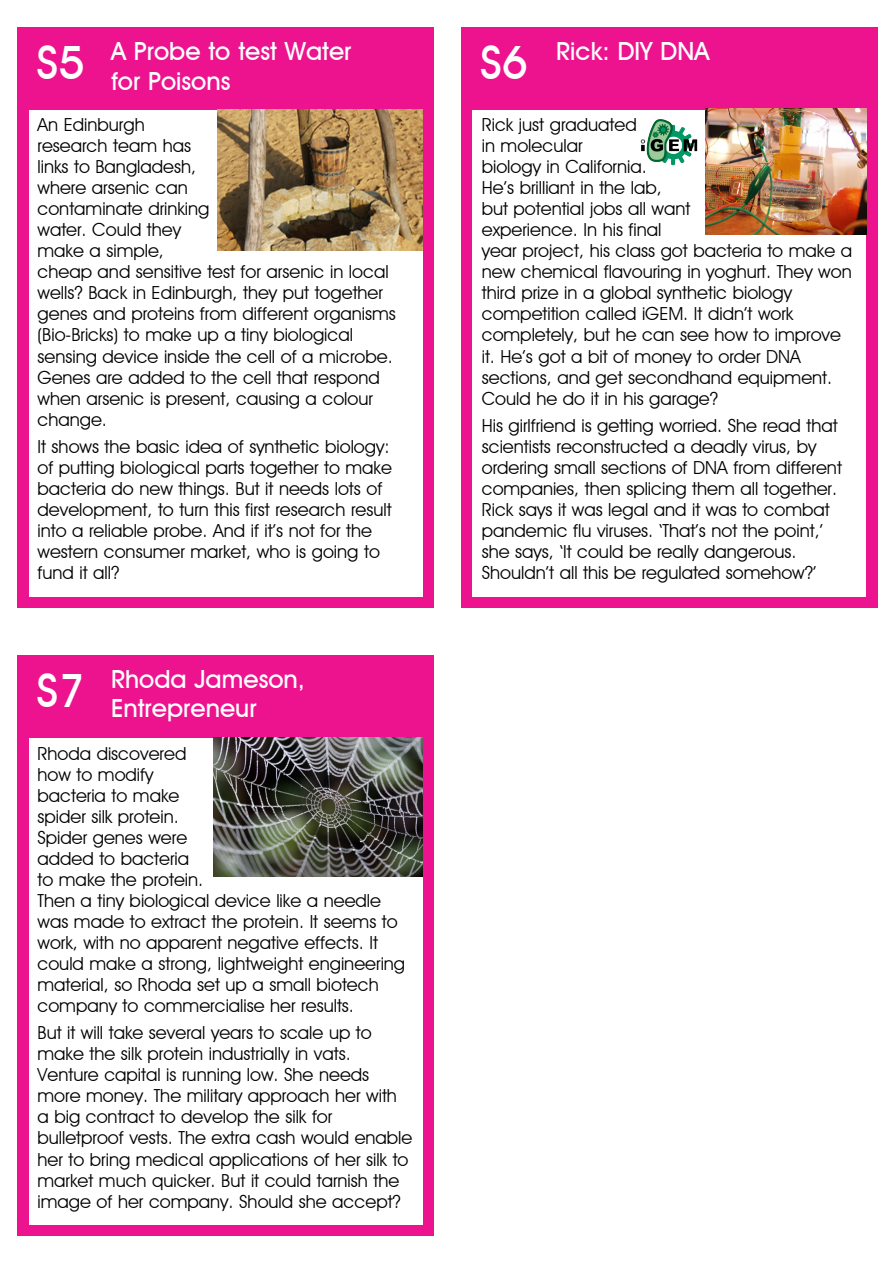
<style>
.page{position:relative;width:893px;height:1262px;background:#fff}
.page>*{position:absolute;margin:0;border:0;box-sizing:border-box;transform-origin:0 0}
.t1{font:500 45.9px "Avant Garde IT Cby BT";color:#fff}
.t2{font:500 25.05px/29.2px "Avant Garde IT Cby BT";color:#fff}
.t3{font:18px/21px "Avant Garde IT Cby BT";color:#000}
</style>
<div class="page">
<div style="left:461px;top:27px;width:416px;height:580px;background:#ed138f"></div>
<div style="left:472px;top:110px;width:394px;height:486px;background:#fff"></div>
<div style="left:17px;top:27px;width:417px;height:580px;background:#ed138f"></div>
<div style="left:29px;top:110px;width:393px;height:486px;background:#fff"></div>
<div style="left:17px;top:654px;width:417px;height:581px;background:#ed138f"></div>
<div style="left:29px;top:738px;width:393px;height:486px;background:#fff"></div>
<img style="left:640px;top:119px;width:58px;height:47px">
<img style="left:705px;top:109px;width:161px;height:125px">
<img style="left:218px;top:110px;width:204px;height:140px">
<img style="left:214px;top:737px;width:208px;height:140px">
<h2 class="t2" style="left:37px;top:37px;width:316px;text-indent:74px">A Probe to test Water<br><sup>S5</sup> for Poisons</h2>
<p class="t3" style="left:38px;top:114px;width:360px">An Edinburgh<br>research team has<br>links to Bangladesh,<br>where arsenic can<br>contaminate drinking<br>water. Could they<br>make a simple,<br>cheap and sensitive test for arsenic in local wells? Back in Edinburgh, they put together genes and proteins from different organisms (Bio-Bricks) to make up a tiny biological sensing device inside the cell of a microbe.<br>Genes are added to the cell that respond when arsenic is present, causing a colour change.</p>
<p class="t3" style="left:38px;top:435px;width:356px">It shows the basic idea of synthetic biology: of putting biological parts together to make bacteria do new things. But it needs lots of development, to turn this first research result into a reliable probe. And if it’s not for the western consumer market, who is going to fund it all?</p>
<h2 class="t2" style="left:37px;top:664px;width:270px;text-indent:74px">Rhoda Jameson,<br><sup>S7</sup> Entrepreneur</h2>
<p class="t3" style="left:37px;top:743px;width:369px">Rhoda discovered<br>how to modify<br>bacteria to make<br>spider silk protein.<br>Spider genes were<br>added to bacteria<br>to make the protein.<br>Then a tiny biological device like a needle was made to extract the protein. It seems to work, with no apparent negative effects. It could make a strong, lightweight engineering material, so Rhoda set up a small biotech company to commercialise her results.</p>
<p class="t3" style="left:37px;top:1022px;width:376px">But it will take several years to scale up to make the silk protein industrially in vats.<br>Venture capital is running low. She needs more money. The military approach her with a big contract to develop the silk for bulletproof vests. The extra cash would enable her to bring medical applications of her silk to market much quicker. But it could tarnish the image of her company. Should she accept?</p>
<h1 class="t1" style="left:480px;top:35px;width:50px">S6</h1>
<h2 class="t2" style="left:556px;top:37px;width:155px">Rick: DIY DNA</h2>
<p class="t3" style="left:482px;top:114px;width:372px">Rick just graduated<br>in molecular<br>biology in California.<br>He’s brilliant in the lab,<br>but potential jobs all want<br>experience. In his final<br>year project, his class got bacteria to make a new chemical flavouring in yoghurt. They won third prize in a global synthetic biology competition called iGEM. It didn’t work completely, but he can see how to improve it. He’s got a bit of money to order DNA sections, and get secondhand equipment.<br>Could he do it in his garage?</p>
<p class="t3" style="left:482px;top:414px;width:361px">His girlfriend is getting worried. She read that scientists reconstructed a deadly virus, by ordering small sections of DNA from different companies, then splicing them all together.<br>Rick says it was legal and it was to combat pandemic flu viruses. ‘That’s not the point,’ she says, ‘It could be really dangerous.<br>Shouldn’t all this be regulated somehow?’</p>
</div>
